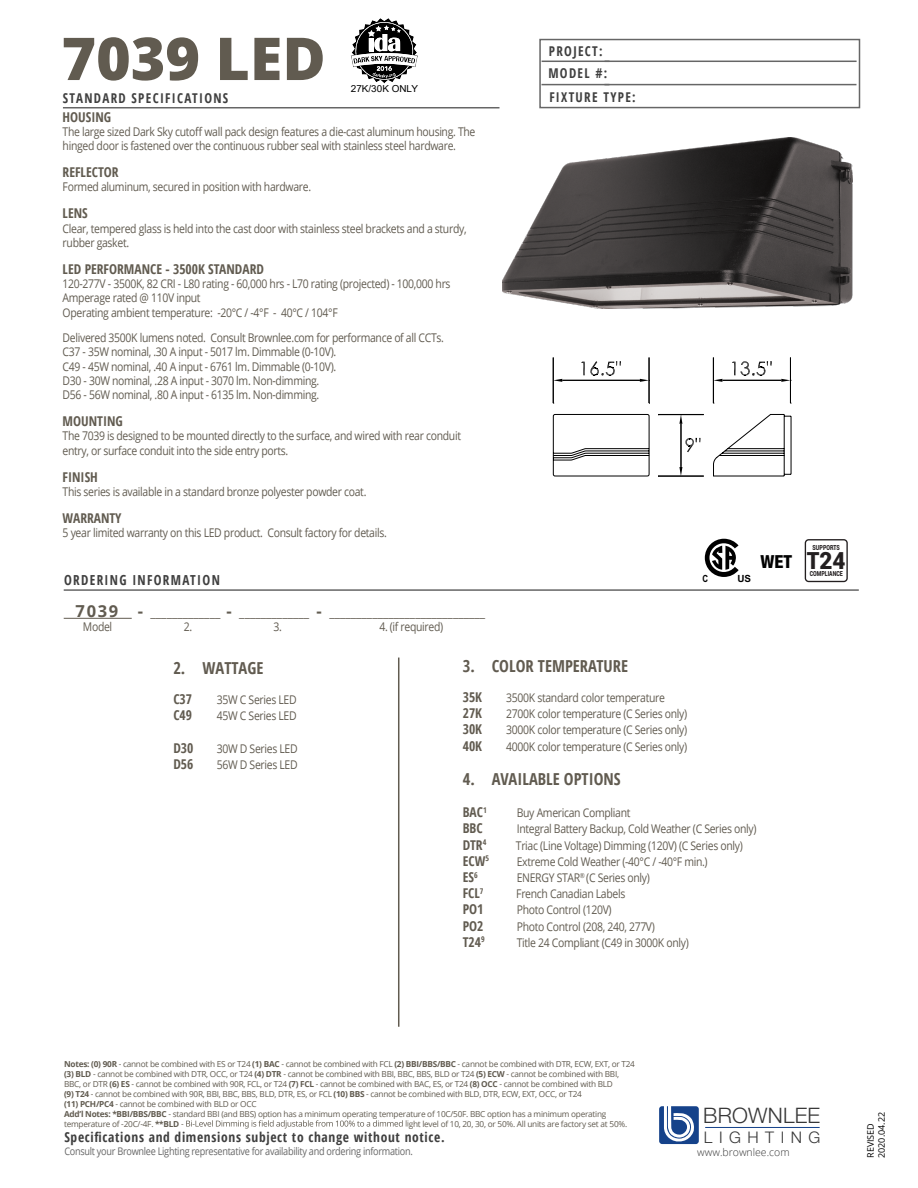
<style>
.page{position:relative;width:918px;height:1188px;background:#fff}
.page>*{position:absolute;margin:0;border:0;box-sizing:border-box;transform-origin:0 0}
.t1{font:800 59.1px "Open Sans";color:#615b50}
.t2{font:900 23.85px "Roboto";color:#231f20;scale:.95 1}
.t3{font:300 21.3px "Helvetica Neue LT Std";letter-spacing:.01em;color:#373737}
.t4{font:800 condensed 18px "Helvetica Neue LT Std";color:#000101}
.t5{font:700 condensed 16.5px "Open Sans";color:#615b50}
.t6{font:300 16.05px "Helvetica Neue LT Std";letter-spacing:.405em;color:#373737}
.t7{font:700 condensed 13.8px "Open Sans";letter-spacing:.1em;color:#3f3f3f;scale:.95 1}
.t8{font:700 condensed 13.5px "Open Sans";color:#615b50}
.t9{font:700 condensed 13.5px "Open Sans";letter-spacing:.05em;color:#3f3f3f}
.t10{font:700 condensed 13.5px/22.5px "Open Sans";letter-spacing:.1em;color:#3f3f3f}
.t11{font:12px/14.4px "Open Sans";letter-spacing:-.03em;color:#615b50;scale:.87 1}
.t12{font:12px/14.4px "Open Sans";letter-spacing:-.03em;color:#615b50}
.t13{font:10.5px "Open Sans";letter-spacing:-.03em;color:#666;scale:.87 1}
.t14{font:300 10.5px "Open Sans";color:#373737}
.t15{font:700 9.9px "Arial";color:#000}
.t16{font:700 9.9px "Arial";color:#000;scale:.8 1}
.t17{font:9.6px "Arial";color:#000}
.t18{font:9px/10.8px "Open Sans";color:#000}
.t19{font:8.25px/9.9px "Open Sans";letter-spacing:-.03em;color:#615b50}
.t20{font:900 6.9px "Roboto";color:#231f20;scale:.77 1}
.s1{font-weight:700;font-size:16.5px}
.s2{font-weight:700}
</style>
<div class="page">
<div style="left:539px;top:39px;width:321px;height:69px;border:2px solid #666"></div>
<hr style="left:605px;top:61px;width:252px;height:1px;background:#666">
<hr style="left:542px;top:61px;width:67px;height:1px;background:#666">
<hr style="left:604px;top:84px;width:252px;height:1px;background:#666">
<hr style="left:542px;top:84px;width:67px;height:1px;background:#666">
<hr style="left:63px;top:107px;width:437px;height:1px;background:#666">
<hr style="left:705px;top:1127px;width:115px;height:1px;background:#15428a">
<svg style="left:659px;top:1106px;width:40px;height:38px"></svg>
<svg style="left:181px;top:1120px;width:227px;height:9px"></svg>
<svg style="left:705px;top:539px;width:34px;height:38px"></svg>
<hr style="left:398px;top:658px;width:1px;height:369px;background:#615b50">
<img style="left:503px;top:138px;width:349px;height:170px">
<svg style="left:554px;top:379px;width:8px;height:3px"></svg>
<svg style="left:581px;top:361px;width:40px;height:15px"></svg>
<hr style="left:722px;top:380px;width:59px;height:1px;background:#000">
<svg style="left:640px;top:379px;width:9px;height:3px"></svg>
<svg style="left:714px;top:379px;width:8px;height:3px"></svg>
<svg style="left:732px;top:361px;width:40px;height:15px"></svg>
<svg style="left:781px;top:379px;width:9px;height:3px"></svg>
<hr style="left:790px;top:357px;width:1px;height:46px;background:#000">
<hr style="left:713px;top:357px;width:1px;height:46px;background:#000">
<hr style="left:649px;top:357px;width:1px;height:46px;background:#000">
<hr style="left:562px;top:380px;width:78px;height:1px;background:#000">
<hr style="left:553px;top:357px;width:1px;height:46px;background:#000">
<svg style="left:553px;top:414px;width:238px;height:63px"></svg>
<hr style="left:64px;top:618px;width:68px;height:1px;background:#615b50">
<hr style="left:64px;top:589px;width:795px;height:2px;background:#666">
<svg style="left:351px;top:18px;width:67px;height:65px"></svg>
<div style="left:805px;top:539px;width:43px;height:43px;border:1px solid #231f20;border-radius:3px"></div>
<h1 class="t1" style="left:62px;top:14px;width:266px">7039 LED</h1>
<p class="t10" style="left:548px;top:39px;width:60px">PROJECT:<br>MODEL #:</p>
<p class="t17" style="left:351px;top:82px;width:69px">27K/30K ONLY</p>
<p class="t10" style="left:63px;top:87px;width:167px">STANDARD SPECIFICATIONS</p>
<p class="t10" style="left:549px;top:86px;width:88px">FIXTURE TYPE:</p>
<p class="t8" style="left:63px;top:107px;width:50px">HOUSING</p>
<p class="t11" style="left:63px;top:124px;width:476px">The large sized Dark Sky cutoff wall pack design features a die-cast aluminum housing. The hinged door is fastened over the continuous rubber seal with stainless steel hardware.</p>
<p class="t8" style="left:63px;top:163px;width:57px">REFLECTOR</p>
<p class="t11" style="left:63px;top:180px;width:287px">Formed aluminum, secured in position with hardware.</p>
<p class="t8" style="left:63px;top:204px;width:27px">LENS</p>
<p class="t11" style="left:63px;top:221px;width:466px">Clear, tempered glass is held into the cast door with stainless steel brackets and a sturdy, rubber gasket.</p>
<p class="t8" style="left:63px;top:259px;width:203px">LED PERFORMANCE - 3500K STANDARD</p>
<p class="t11" style="left:63px;top:276px;width:447px">120-277V - 3500K, 82 CRI - L80 rating - 60,000 hrs - L70 rating (projected) - 100,000 hrs<br>Amperage rated @ 110V input<br>Operating ambient temperature: -20°C / -4°F - 40°C / 104°F</p>
<p class="t11" style="left:63px;top:330px;width:440px">Delivered 3500K lumens noted. Consult Brownlee.com for performance of all CCTs.<br>C37 - 35W nominal, .30 A input - 5017 lm. Dimmable (0-10V).<br>C49 - 45W nominal, .40 A input - 6761 lm. Dimmable (0-10V).<br>D30 - 30W nominal, .28 A input - 3070 lm. Non-dimming.<br>D56 - 56W nominal, .80 A input - 6135 lm. Non-dimming.</p>
<p class="t8" style="left:63px;top:412px;width:62px">MOUNTING</p>
<p class="t11" style="left:63px;top:429px;width:459px">The 7039 is designed to be mounted directly to the surface, and wired with rear conduit entry, or surface conduit into the side entry ports.</p>
<p class="t8" style="left:63px;top:467px;width:37px">FINISH</p>
<p class="t11" style="left:63px;top:484px;width:351px">This series is available in a standard bronze polyester powder coat.</p>
<p class="t8" style="left:63px;top:508px;width:61px">WARRANTY</p>
<p class="t11" style="left:63px;top:525px;width:374px">5 year limited warranty on this LED product. Consult factory for details.</p>
<p class="t7" style="left:64px;top:571px;width:165px">ORDERING INFORMATION</p>
<p class="t12" style="left:83px;top:605px;width:404px;text-indent:-7px"><span class="s1">7039 -</span> _____________ <span class="s1">-</span> _____________ <span class="s1">-</span> _____________________________<br>Model</p>
<p class="t11" style="left:184px;top:620px;width:11px">2.</p>
<p class="t11" style="left:273px;top:620px;width:11px">3.</p>
<p class="t11" style="left:379px;top:620px;width:75px">4. (if required)</p>
<p class="t16" style="left:702px;top:571px;width:9px">C</p>
<p class="t15" style="left:738px;top:571px;width:15px">US</p>
<h3 class="t4" style="left:760px;top:550px;width:33px">WET</h3>
<h3 class="t5" style="left:173px;top:656px;width:92px">2. WATTAGE</h3>
<p class="t8" style="left:173px;top:690px;width:20px">C37</p>
<p class="t11" style="left:217px;top:692px;width:93px">35W C Series LED</p>
<p class="t8" style="left:173px;top:706px;width:20px">C49</p>
<p class="t11" style="left:217px;top:709px;width:93px">45W C Series LED</p>
<p class="t8" style="left:173px;top:738px;width:22px">D30</p>
<p class="t11" style="left:217px;top:741px;width:94px">30W D Series LED</p>
<p class="t8" style="left:173px;top:755px;width:22px">D56</p>
<p class="t11" style="left:217px;top:757px;width:94px">56W D Series LED</p>
<h3 class="t5" style="left:463px;top:655px;width:167px">3. COLOR TEMPERATURE</h3>
<p class="t8" style="left:463px;top:688px;width:21px">35K</p>
<p class="t11" style="left:506px;top:690px;width:184px">3500K standard color temperature</p>
<p class="t8" style="left:463px;top:704px;width:21px">27K</p>
<p class="t11" style="left:506px;top:706px;width:209px">2700K color temperature (C Series only)</p>
<p class="t8" style="left:463px;top:720px;width:21px">30K</p>
<p class="t11" style="left:506px;top:723px;width:209px">3000K color temperature (C Series only)</p>
<p class="t8" style="left:463px;top:736px;width:21px">40K</p>
<p class="t11" style="left:506px;top:739px;width:209px">4000K color temperature (C Series only)</p>
<h3 class="t5" style="left:463px;top:767px;width:159px">4. AVAILABLE OPTIONS</h3>
<p class="t8" style="left:463px;top:803px;width:25px">BAC<sup>1</sup></p>
<p class="t11" style="left:517px;top:805px;width:132px">Buy American Compliant</p>
<p class="t8" style="left:463px;top:819px;width:21px">BBC</p>
<p class="t11" style="left:517px;top:822px;width:277px">Integral Battery Backup, Cold Weather (C Series only)</p>
<p class="t8" style="left:463px;top:835px;width:25px">DTR<sup>4</sup></p>
<p class="t11" style="left:516px;top:838px;width:262px">Triac (Line Voltage) Dimming (120V) (C Series only)</p>
<p class="t8" style="left:463px;top:852px;width:28px">ECW<sup>5</sup></p>
<p class="t11" style="left:517px;top:854px;width:221px">Extreme Cold Weather (-40°C / -40°F min.)</p>
<p class="t8" style="left:463px;top:868px;width:16px">ES<sup>6</sup></p>
<p class="t11" style="left:517px;top:870px;width:155px">ENERGY STAR<sup>®</sup> (C Series only)</p>
<p class="t8" style="left:463px;top:884px;width:22px">FCL<sup>7</sup></p>
<p class="t11" style="left:516px;top:886px;width:127px">French Canadian Labels</p>
<p class="t8" style="left:463px;top:900px;width:22px">PO1</p>
<p class="t11" style="left:517px;top:903px;width:111px">Photo Control (120V)</p>
<p class="t8" style="left:463px;top:916px;width:22px">PO2</p>
<p class="t11" style="left:517px;top:919px;width:160px">Photo Control (208, 240, 277V)</p>
<p class="t8" style="left:463px;top:933px;width:23px">T24<sup>9</sup></p>
<p class="t11" style="left:517px;top:935px;width:199px">Title 24 Compliant (C49 in 3000K only)</p>
<p class="t20" style="left:813px;top:543px;width:37px">SUPPORTS</p>
<h2 class="t2" style="left:807px;top:544px;width:42px">T24</h2>
<p class="t20" style="left:810px;top:568px;width:45px">COMPLIANCE</p>
<p class="t19" style="left:64px;top:1059px;width:572px"><span class="s2">Notes: (0) 90R</span> - cannot be combined with ES or T24 <span class="s2">(1) BAC</span> - cannot be combined with FCL <span class="s2">(2) BBI/BBS/BBC</span> - cannot be combined with DTR, ECW, EXT, or T24 <span class="s2">(3) BLD</span> - cannot be combined with DTR, OCC, or T24 <span class="s2">(4) DTR</span> - cannot be combined with BBI, BBC, BBS, BLD or T24 <span class="s2">(5) ECW</span> - cannot be combined with BBI, BBC, or DTR <span class="s2">(6) ES</span> - cannot be combined with 90R, FCL, or T24 <span class="s2">(7) FCL</span> - cannot be combined with BAC, ES, or T24 <span class="s2">(8) OCC</span> - cannot be combined with BLD<br><span class="s2">(9) T24</span> - cannot be combined with 90R, BBI, BBC, BBS, BLD, DTR, ES, or FCL <span class="s2">(10) BBS</span> - cannot be combined with BLD, DTR, ECW, EXT, OCC, or T24<br><span class="s2">(11) PCH/PC4</span> - cannot be combined with BLD or OCC<br><span class="s2">Add’l Notes: *BBI/BBS/BBC</span> - standard BBI (and BBS) option has a minimum operating temperature of 10C/50F. BBC option has a minimum operating temperature of -20C/-4F. <span class="s2">**BLD</span></p>
<p class="t19" style="left:409px;top:1118px;width:220px">ght level of 10, 20, 30, or 50%. All units are factory set at 50%.</p>
<p class="t9" style="left:64px;top:1128px;width:382px">Specifications and dimensions subject to change without notice.</p>
<p class="t13" style="left:64px;top:1144px;width:402px">Consult your Brownlee Lighting representative for availability and ordering information.</p>
<h3 class="t3" style="left:703px;top:1103px;width:118px">BROWNLEE</h3>
<h3 class="t6" style="left:704px;top:1128px;width:118px">LIGHTING</h3>
<p class="t14" style="left:697px;top:1145px;width:94px">www.brownlee.com</p>
<p class="t18" style="left:865px;top:1158px;width:47px;rotate:-90deg">REVISED<br>2020.04.22</p>
</div>
